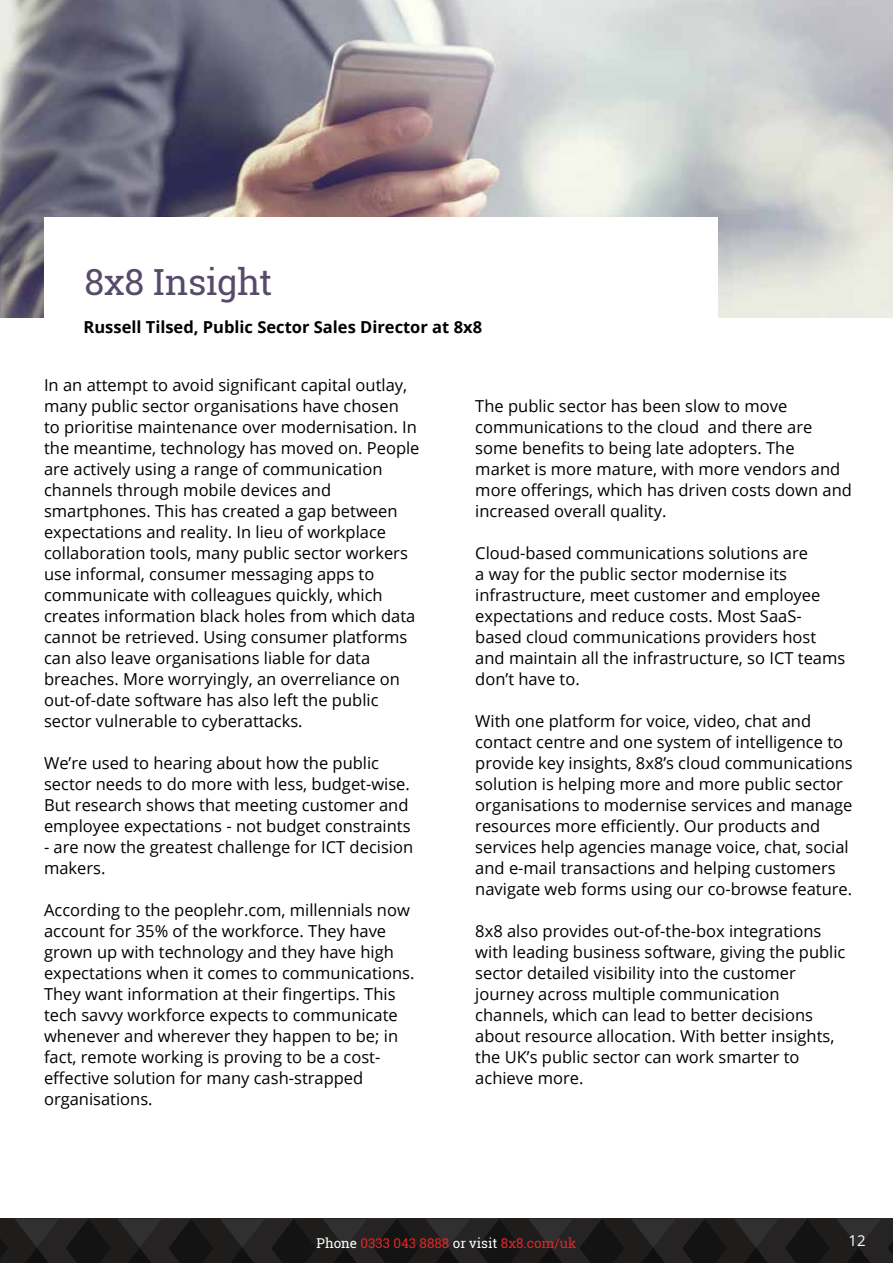
<style>
.page{position:relative;width:893px;height:1263px;background:#fff}
.page>*{position:absolute;margin:0;border:0;box-sizing:border-box;transform-origin:0 0}
.t1{font:36px "Roboto Slab";letter-spacing:-.01em;color:#564b6a}
.t2{font:16.5px/21px "Open Sans";color:#000}
.t3{font:700 16.5px "Open Sans";color:#000}
.t4{font:15px "Open Sans";color:#fff}
.t5{font:13.5px "Roboto Slab";color:#de2726}
.s1{color:#fff}
</style>
<div class="page">
<svg style="left:0;top:1219px;width:893px;height:44px"></svg>
<img style="left:0;top:0;width:893px;height:317px">
<div style="left:44px;top:218px;width:674px;height:160px;background:#fff"></div>
<h1 class="t1" style="left:84px;top:258px;width:189px">8x8 Insight</h1>
<p class="t3" style="left:84px;top:315px;width:400px">Russell Tilsed, Public Sector Sales Director at 8x8</p>
<p class="t2" style="left:44px;top:374px;width:377px">In an attempt to avoid significant capital outlay, many public sector organisations have chosen<br>to prioritise maintenance over modernisation. In the meantime, technology has moved on. People are actively using a range of communication channels through mobile devices and smartphones. This has created a gap between expectations and reality. In lieu of workplace collaboration tools, many public sector workers use informal, consumer messaging apps to communicate with colleagues quickly, which creates information black holes from which data cannot be retrieved. Using consumer platforms can also leave organisations liable for data breaches. More worryingly, an overreliance on out-of-date software has also left the public sector vulnerable to cyberattacks.</p>
<p class="t2" style="left:44px;top:752px;width:368px">We’re used to hearing about how the public sector needs to do more with less, budget-wise.<br>But research shows that meeting customer and employee expectations - not budget constraints</p>
<p class="t2" style="left:44px;top:836px;width:371px">- are now the greatest challenge for ICT decision makers.</p>
<p class="t2" style="left:44px;top:899px;width:372px">According to the peoplehr.com, millennials now account for 35% of the workforce. They have grown up with technology and they have high expectations when it comes to communications.<br>They want information at their fingertips. This tech savvy workforce expects to communicate whenever and wherever they happen to be; in fact, remote working is proving to be a cost&shy;effective solution for many cash-strapped organisations.</p>
<p class="t2" style="left:475px;top:395px;width:378px">The public sector has been slow to move communications to the cloud and there are some benefits to being late adopters. The market is more mature, with more vendors and more offerings, which has driven costs down and increased overall quality.</p>
<p class="t2" style="left:475px;top:542px;width:371px">Cloud-based communications solutions are<br>a way for the public sector modernise its infrastructure, meet customer and employee expectations and reduce costs. Most SaaS&shy;based cloud communications providers host and maintain all the infrastructure, so ICT teams don’t have to.</p>
<p class="t2" style="left:475px;top:710px;width:379px">With one platform for voice, video, chat and contact centre and one system of intelligence to provide key insights, 8x8’s cloud communications solution is helping more and more public sector organisations to modernise services and manage resources more efficiently. Our products and services help agencies manage voice, chat, social and e-mail transactions and helping customers navigate web forms using our co-browse feature.</p>
<p class="t2" style="left:475px;top:920px;width:372px">8x8 also provides out-of-the-box integrations with leading business software, giving the public sector detailed visibility into the customer journey across multiple communication channels, which can lead to better decisions about resource allocation. With better insights, the UK’s public sector can work smarter to achieve more.</p>
<p class="t5" style="left:316px;top:1233px;width:261px"><span class="s1">Phone</span> 0333 043 8888 <span class="s1">or visit</span> 8x8.com/uk</p>
<p class="t4" style="left:849px;top:1230px;width:19px">12</p>
</div>
